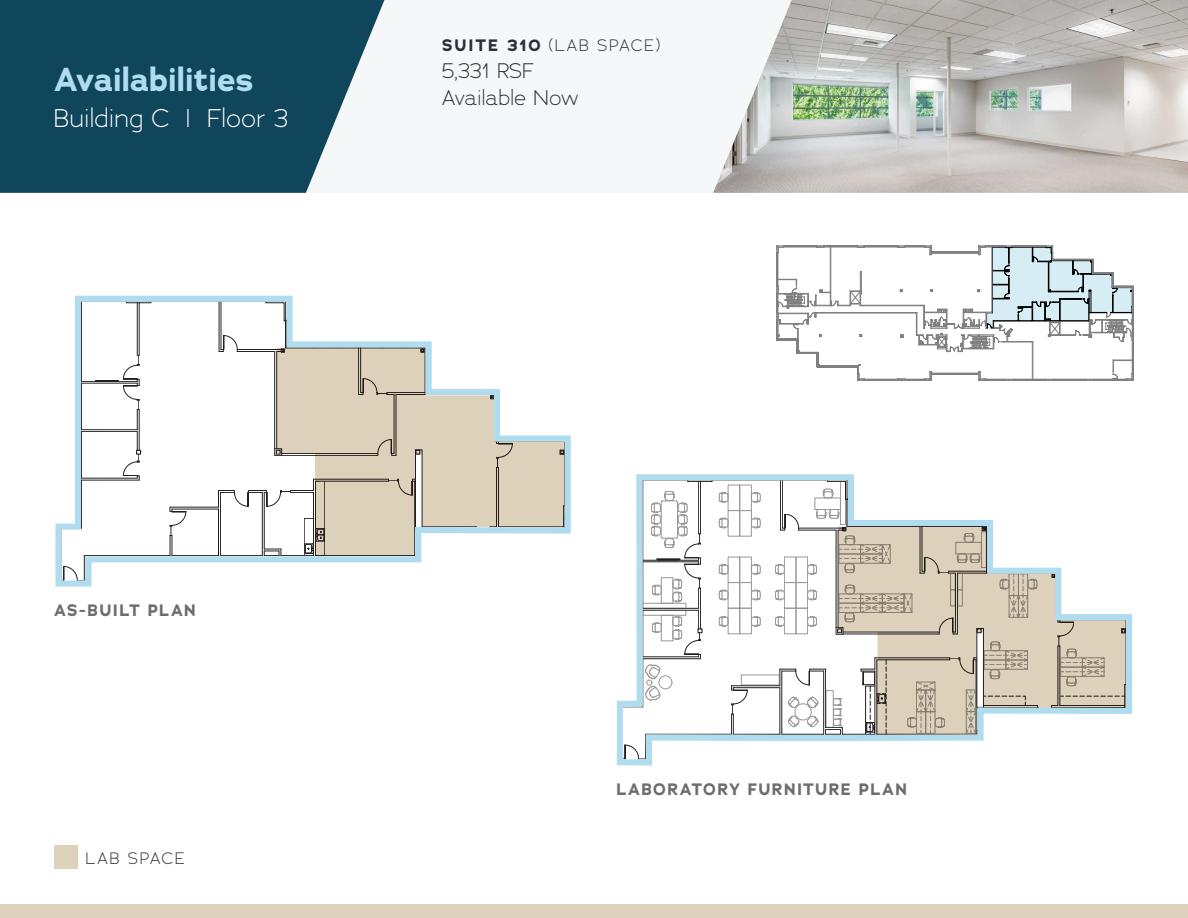
<style>
.page{position:relative;width:1188px;height:918px;background:#fff}
.page>*{position:absolute;margin:0;border:0;box-sizing:border-box;transform-origin:0 0}
.t1{font:700 33px "Adrianna";letter-spacing:-.02em;color:#b0dcef}
.t2{font:300 25.5px "Adrianna";letter-spacing:.005em;color:#fff}
.t3{font:300 21px "Adrianna";letter-spacing:.005em;color:#2d2d37}
.t4{font:700 16.5px "Adrianna";letter-spacing:.075em;color:#6c6d70}
.t5{font:300 16.5px "Adrianna";letter-spacing:.11em;color:#2d2d37}
.s1{font-weight:700}
</style>
<div class="page">
<div style="left:0;top:0;width:1188px;height:193px;background:#f5f8f8"></div>
<svg style="left:0;top:0;width:384px;height:193px;background:#24566a"></svg>
<div style="left:0;top:904px;width:1188px;height:14px;background:#ded1bb"></div>
<svg style="left:776px;top:246px;width:358px;height:135px"></svg>
<img style="left:713px;top:0;width:475px;height:193px">
<svg style="left:616px;top:474px;width:517px;height:292px"></svg>
<svg style="left:55px;top:295px;width:516px;height:292px"></svg>
<div style="left:54px;top:845px;width:24px;height:23px;background:#ded1bb"></div>
<svg style="left:277px;top:348px;width:287px;height:208px;fill:#ded1bb"></svg>
<svg style="left:838px;top:527px;width:288px;height:208px;fill:#ded1bb"></svg>
<p class="t1" style="left:54px;top:57px;width:201px">Availabilities</p>
<p class="t2" style="left:54px;top:102px;width:236px">Building C | Floor 3</p>
<p class="t5" style="left:442px;top:35px;width:219px"><span class="s1">SUITE 310</span> (LAB SPACE)</p>
<p class="t3" style="left:442px;top:58px;width:93px">5,331 RSF</p>
<p class="t3" style="left:442px;top:85px;width:138px">Available Now</p>
<p class="t4" style="left:54px;top:599px;width:143px">AS-BUILT PLAN</p>
<p class="t5" style="left:86px;top:848px;width:101px">LAB SPACE</p>
<p class="t4" style="left:616px;top:778px;width:292px">LABORATORY FURNITURE PLAN</p>
</div>
